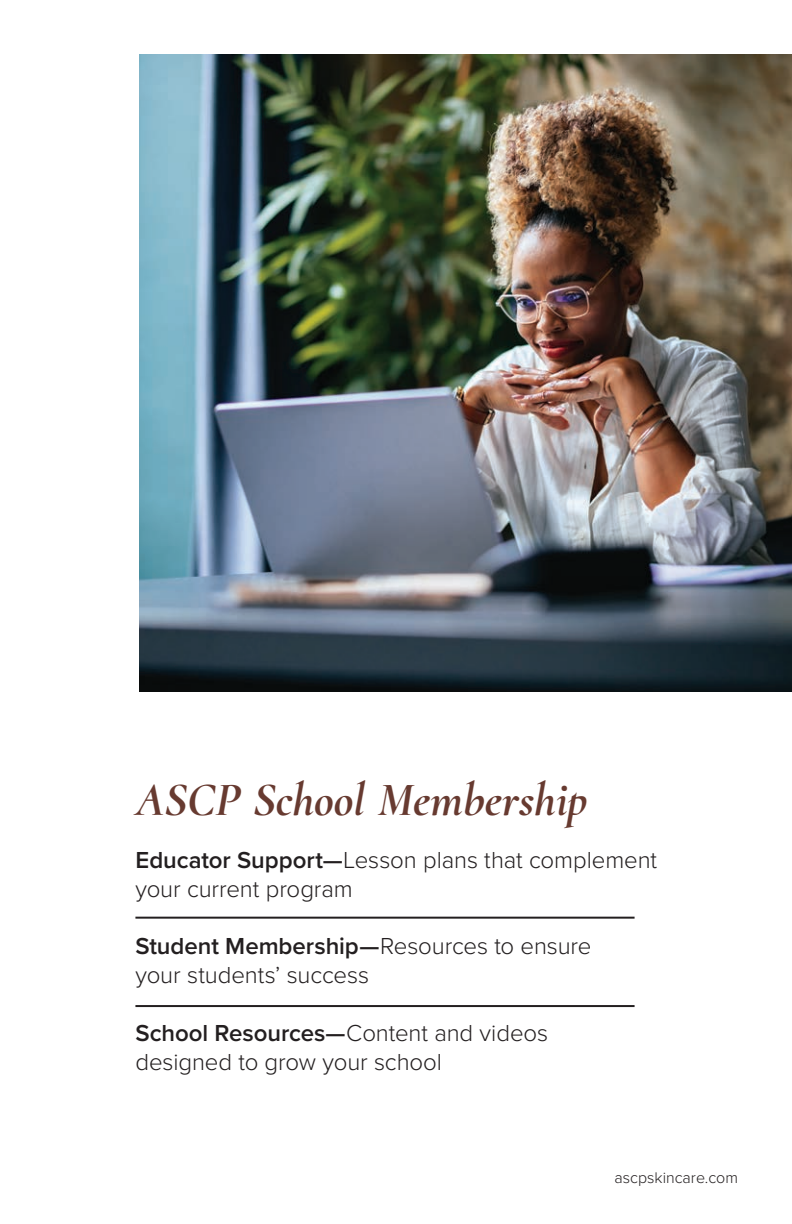
<style>
.page{position:relative;width:792px;height:1224px;background:#fff}
.page>*{position:absolute;margin:0;border:0;box-sizing:border-box;transform-origin:0 0}
.t1{font:italic 300 48px "Cormorant";color:#673a30}
.t2{font:300 24px/28.8px "Proxima Nova";letter-spacing:-.005em;color:#231f20}
.t3{font:300 16px "Proxima Nova";color:#231f20}
.s1{font-weight:600}
</style>
<div class="page">
<img style="left:140px;top:54px;width:652px;height:637px">
<hr style="left:135px;top:917px;width:500px;height:2px;background:#231f20">
<hr style="left:135px;top:1005px;width:500px;height:2px;background:#231f20">
<h1 class="t1" style="left:135px;top:762px;width:453px">ASCP School Membership</h1>
<p class="t2" style="left:135px;top:844px;width:523px"><span class="s1">Educator Support—</span>Lesson plans that complement your current program</p>
<p class="t2" style="left:135px;top:931px;width:457px"><span class="s1">Student Membership—</span>Resources to ensure your students’ success</p>
<p class="t2" style="left:135px;top:1017px;width:414px"><span class="s1">School Resources—</span>Content and videos designed to grow your school</p>
<p class="t3" style="left:615px;top:1165px;width:125px">ascpskincare.com</p>
</div>
